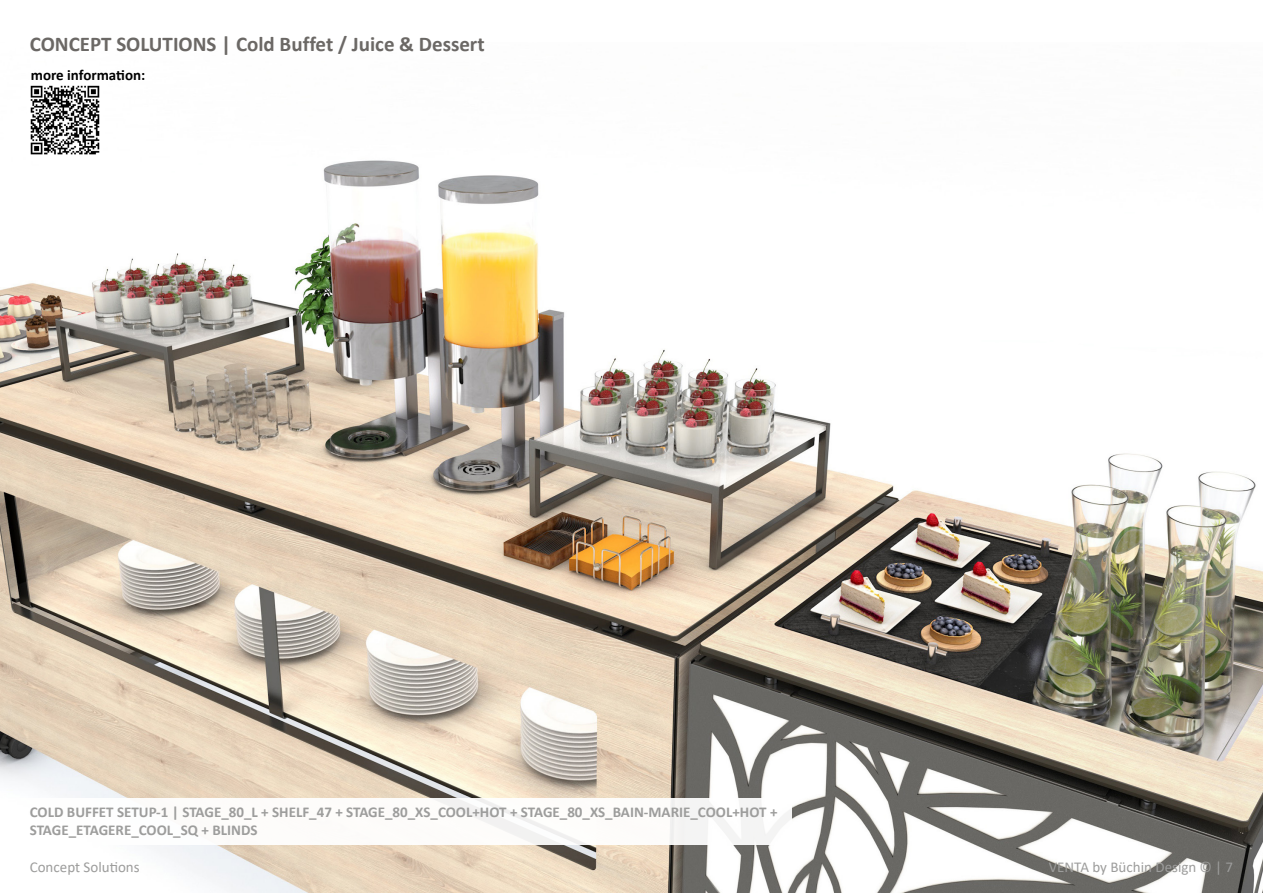
<style>
.page{position:relative;width:1263px;height:893px;background:#fff}
.page>*{position:absolute;margin:0;border:0;box-sizing:border-box;transform-origin:0 0}
.t1{font:700 21px "Calibri";color:#6b6865}
.t2{font:700 15px/18px "Calibri";color:#9d9d9c}
.t3{font:15px "Calibri";color:#9d9d9c}
.t4{font:700 15px "Calibri";color:#000}
</style>
<div class="page">
<img style="left:0;top:160px;width:1263px;height:733px">
<div style="left:0;top:798px;width:792px;height:46px;background:#fff"></div>
<img style="left:30px;top:85px;width:70px;height:70px">
<h1 class="t1" style="left:30px;top:29px;width:456px">CONCEPT SOLUTIONS | Cold Buffet / Juice &amp; Dessert</h1>
<p class="t4" style="left:31px;top:64px;width:116px">more information:</p>
<p class="t2" style="left:30px;top:802px;width:749px">COLD BUFFET SETUP-1 | STAGE_80_L + SHELF_47 + STAGE_80_XS_COOL+HOT + STAGE_80_XS_BAIN-MARIE_COOL+HOT +<br>STAGE_ETAGERE_COOL_SQ + BLINDS</p>
<p class="t3" style="left:30px;top:856px;width:111px">Concept Solutions</p>
<p class="t3" style="left:1049px;top:856px;width:186px">VENTA by Büchin Design © | 7</p>
</div>
